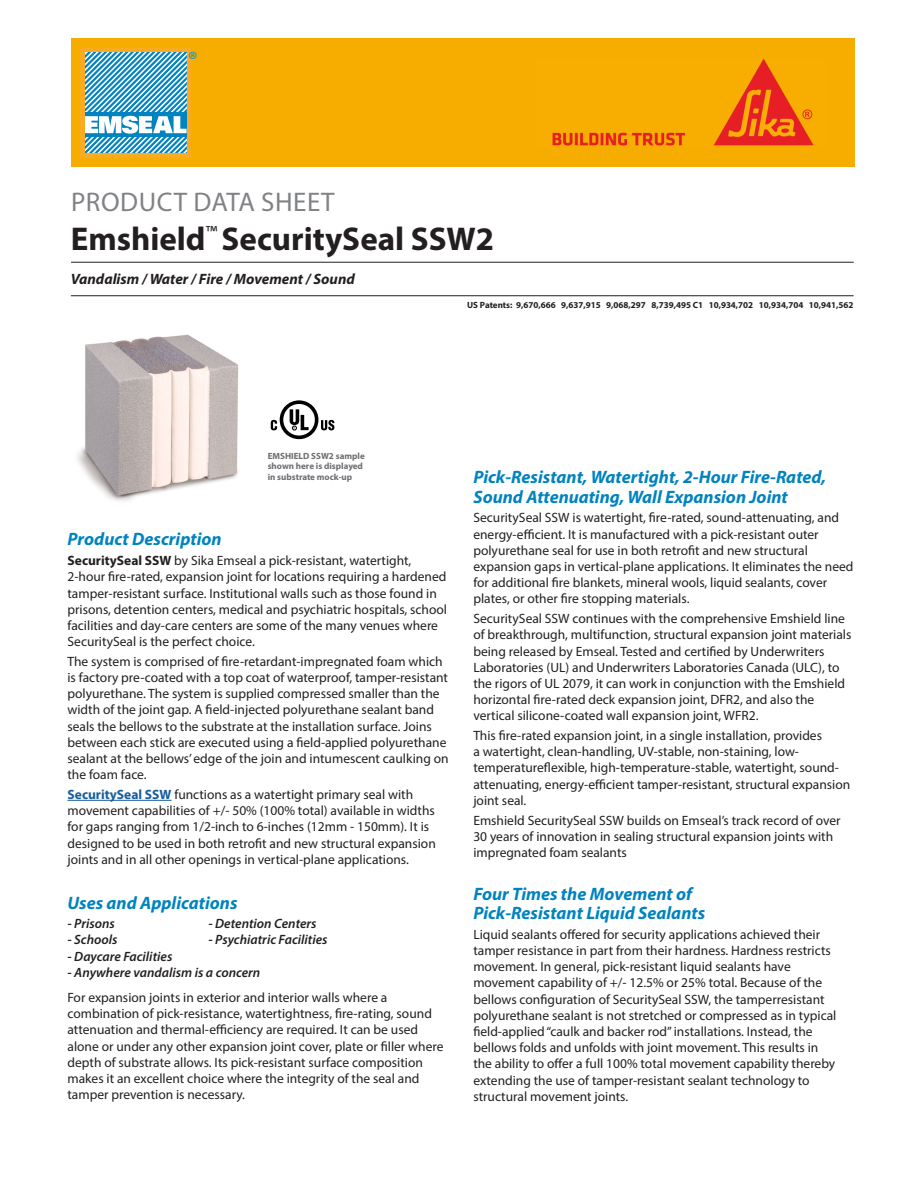
<style>
.page{position:relative;width:918px;height:1188px;background:#fff}
.page>*{position:absolute;margin:0;border:0;box-sizing:border-box;transform-origin:0 0}
.t1{font:700 33px "Myriad Pro";color:#231f20}
.t2{font:27px "Myriad Pro";letter-spacing:.02em;color:#808285}
.t3{font:22.35px "Myriad Pro";color:#009ad9}
.heads{font:italic 700 18px/19.5px "Myriad Pro";color:#0083bf}
.t4{font:italic 700 15px "Myriad Pro";color:#231f20}
.body_copy{font:13.5px/16.2px "Myriad Pro";color:#231f20}
.body_copy-2{font:italic 600 13.5px "Myriad Pro";color:#231f20}
.t5{font:700 9px "Myriad Pro";color:#231f20}
.t6{font:700 9px/10.5px "Myriad Pro";color:#6c6d70}
.s1{font-weight:700}
.s2{font-weight:700;color:#175d9e}
</style>
<div class="page">
<hr style="left:68px;top:800px;width:104px;height:1px;background:#175d9e">
<svg style="left:271px;top:400px;width:64px;height:39px"></svg>
<div style="left:71px;top:38px;width:783px;height:128px;background:#f7ad00"></div>
<hr style="left:71px;top:262px;width:783px;height:1px;background:#231f20">
<hr style="left:71px;top:295px;width:783px;height:1px;background:#231f20">
<img style="left:552px;top:58px;width:262px;height:88px">
<svg style="left:84px;top:51px;width:103px;height:102px;background:#73b9d7"></svg>
<hr style="left:81px;top:48px;width:3px;height:109px;background:#faab22">
<hr style="left:187px;top:48px;width:3px;height:109px;background:#faab22">
<hr style="left:81px;top:48px;width:109px;height:3px;background:#faab22">
<hr style="left:81px;top:153px;width:109px;height:4px;background:#faab22">
<img style="left:77px;top:334px;width:162px;height:167px">
<p class="t3" style="left:188px;top:46px;width:11px">®</p>
<p class="t2" style="left:71px;top:185px;width:265px">PRODUCT DATA SHEET</p>
<p class="t1" style="left:71px;top:217px;width:425px">Emshield<sup>™</sup> SecuritySeal SSW2</p>
<p class="t4" style="left:71px;top:269px;width:286px">Vandalism / Water / Fire / Movement / Sound</p>
<p class="t5" style="left:467px;top:300px;width:388px">US Patents: 9,670,666 9,637,915 9,068,297 8,739,495 C1 10,934,702 10,934,704 10,941,562</p>
<p class="t6" style="left:268px;top:450px;width:99px">EMSHIELD SSW2 sample shown here is displayed in substrate mock-up</p>
<p class="heads" style="left:68px;top:529px;width:156px">Product Description</p>
<p class="body_copy" style="left:68px;top:552px;width:381px"><span class="s1">SecuritySeal SSW</span> by Sika Emseal a pick-resistant, watertight, 2-hour fire-rated, expansion joint for locations requiring a hardened tamper-resistant surface. Institutional walls such as those found in prisons, detention centers, medical and psychiatric hospitals, school facilities and day-care centers are some of the many venues where SecuritySeal is the perfect choice.</p>
<p class="body_copy" style="left:68px;top:653px;width:383px">The system is comprised of fire-retardant-impregnated foam which is factory pre-coated with a top coat of waterproof, tamper-resistant polyurethane. The system is supplied compressed smaller than the width of the joint gap. A field-injected polyurethane sealant band seals the bellows to the substrate at the installation surface. Joins between each stick are executed using a field-applied polyurethane sealant at the bellows’ edge of the join and intumescent caulking on the foam face.</p>
<p class="body_copy" style="left:68px;top:786px;width:370px"><span class="s2">SecuritySeal SSW</span> functions as a watertight primary seal with movement capabilities of +/- 50% (100% total) available in widths for gaps ranging from 1/2-inch to 6-inches (12mm - 150mm). It is designed to be used in both retrofit and new structural expansion joints and in all other openings in vertical-plane applications.</p>
<p class="heads" style="left:68px;top:892px;width:172px">Uses and Applications</p>
<p class="body_copy-2" style="left:68px;top:915px;width:49px">- Prisons</p>
<p class="body_copy-2" style="left:208px;top:915px;width:110px">- Detention Centers</p>
<p class="body_copy-2" style="left:68px;top:931px;width:52px">- Schools</p>
<p class="body_copy-2" style="left:208px;top:931px;width:121px">- Psychiatric Facilities</p>
<p class="body_copy-2" style="left:68px;top:948px;width:106px">- Daycare Facilities</p>
<p class="body_copy-2" style="left:68px;top:964px;width:194px">- Anywhere vandalism is a concern</p>
<p class="body_copy" style="left:68px;top:989px;width:377px">For expansion joints in exterior and interior walls where a combination of pick-resistance, watertightness, fire-rating, sound attenuation and thermal-efficiency are required. It can be used alone or under any other expansion joint cover, plate or filler where depth of substrate allows. Its pick-resistant surface composition makes it an excellent choice where the integrity of the seal and tamper prevention is necessary.</p>
<p class="heads" style="left:473px;top:467px;width:354px">Pick-Resistant, Watertight, 2-Hour Fire-Rated,<br>Sound Attenuating, Wall Expansion Joint</p>
<p class="body_copy" style="left:473px;top:510px;width:382px">SecuritySeal SSW is watertight, fire-rated, sound-attenuating, and energy-efficient. It is manufactured with a pick-resistant outer polyurethane seal for use in both retrofit and new structural expansion gaps in vertical-plane applications. It eliminates the need for additional fire blankets, mineral wools, liquid sealants, cover plates, or other fire stopping materials.</p>
<p class="body_copy" style="left:473px;top:610px;width:380px">SecuritySeal SSW continues with the comprehensive Emshield line of breakthrough, multifunction, structural expansion joint materials being released by Emseal. Tested and certified by Underwriters Laboratories (UL) and Underwriters Laboratories Canada (ULC), to the rigors of UL 2079, it can work in conjunction with the Emshield horizontal fire-rated deck expansion joint, DFR2, and also the vertical silicone-coated wall expansion joint, WFR2.</p>
<p class="body_copy" style="left:473px;top:727px;width:378px">This fire-rated expansion joint, in a single installation, provides<br>a watertight, clean-handling, UV-stable, non-staining, low&shy;temperatureflexible, high-temperature-stable, watertight, sound&shy;attenuating, energy-efficient tamper-resistant, structural expansion joint seal.</p>
<p class="body_copy" style="left:473px;top:812px;width:369px">Emshield SecuritySeal SSW builds on Emseal’s track record of over<br>30 years of innovation in sealing structural expansion joints with impregnated foam sealants</p>
<p class="heads" style="left:473px;top:883px;width:233px">Four Times the Movement of<br>Pick-Resistant Liquid Sealants</p>
<p class="body_copy" style="left:473px;top:926px;width:365px">Liquid sealants offered for security applications achieved their tamper resistance in part from their hardness. Hardness restricts movement. In general, pick-resistant liquid sealants have movement capability of +/- 12.5% or 25% total. Because of the bellows configuration of SecuritySeal SSW, the tamperresistant polyurethane sealant is not stretched or compressed as in typical field-applied “caulk and backer rod” installations. Instead, the bellows folds and unfolds with joint movement. This results in the ability to offer a full 100% total movement capability thereby extending the use of tamper-resistant sealant technology to structural movement joints.</p>
</div>
